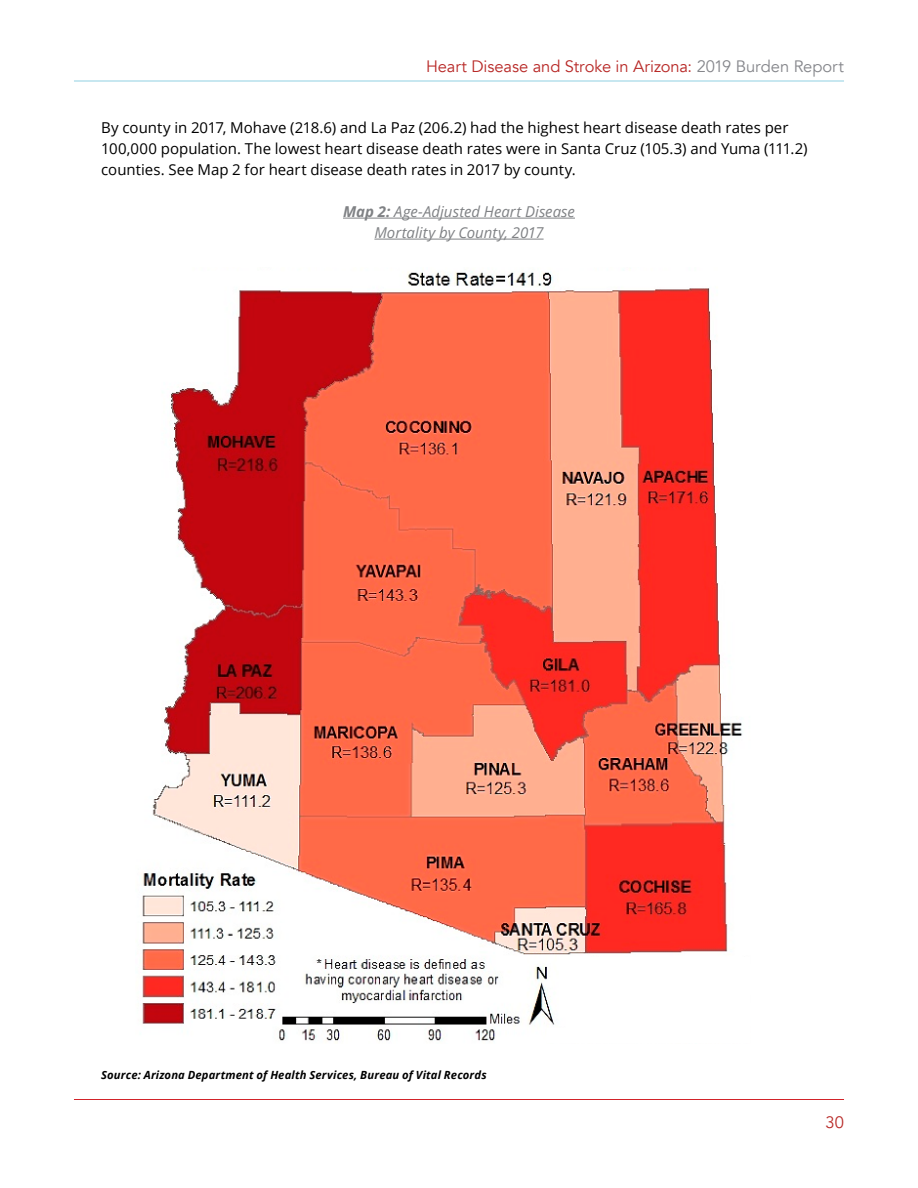
<style>
.page{position:relative;width:918px;height:1188px;background:#fff}
.page>*{position:absolute;margin:0;border:0;box-sizing:border-box;transform-origin:0 0}
.t1{font:16.5px "Avenir";letter-spacing:-.005em;color:#b82927}
.Copy{font:15px/21px "Open Sans";color:#000}
.Figure_Styles{font:italic 15px/21px "Open Sans";color:#808285;text-align:center}
.Footnotes{font:italic 700 11.25px "Open Sans";letter-spacing:.015em;color:#000}
.s1{color:#85868b}
.s2{font-weight:700}
</style>
<div class="page">
<hr style="left:74px;top:81px;width:770px;height:1px;background:#90d1e2">
<hr style="left:74px;top:1099px;width:770px;height:1px;background:#d2232a">
<hr style="left:343px;top:218px;width:232px;height:1px;background:#808285">
<hr style="left:374px;top:239px;width:170px;height:1px;background:#808285">
<img style="left:142px;top:271px;width:600px;height:770px">
<svg style="left:546px;top:957px;width:196px;height:84px"></svg>
<p class="t1" style="left:426px;top:57px;width:419px">Heart Disease and Stroke in Arizona: <span class="s1">2019 Burden Report</span></p>
<p class="Copy" style="left:101px;top:117px;width:708px">By county in 2017, Mohave (218.6) and La Paz (206.2) had the highest heart disease death rates per<br>100,000 population. The lowest heart disease death rates were in Santa Cruz (105.3) and Yuma (111.2) counties. See Map 2 for heart disease death rates in 2017 by county.</p>
<p class="Figure_Styles" style="left:343px;top:201px;width:234px"><span class="s2">Map 2:</span> Age-Adjusted Heart Disease<br>Mortality by County, 2017</p>
<p class="Footnotes" style="left:101px;top:1067px;width:387px">Source: Arizona Department of Health Services, Bureau of Vital Records</p>
<p class="t1" style="left:826px;top:1113px;width:20px">30</p>
</div>
